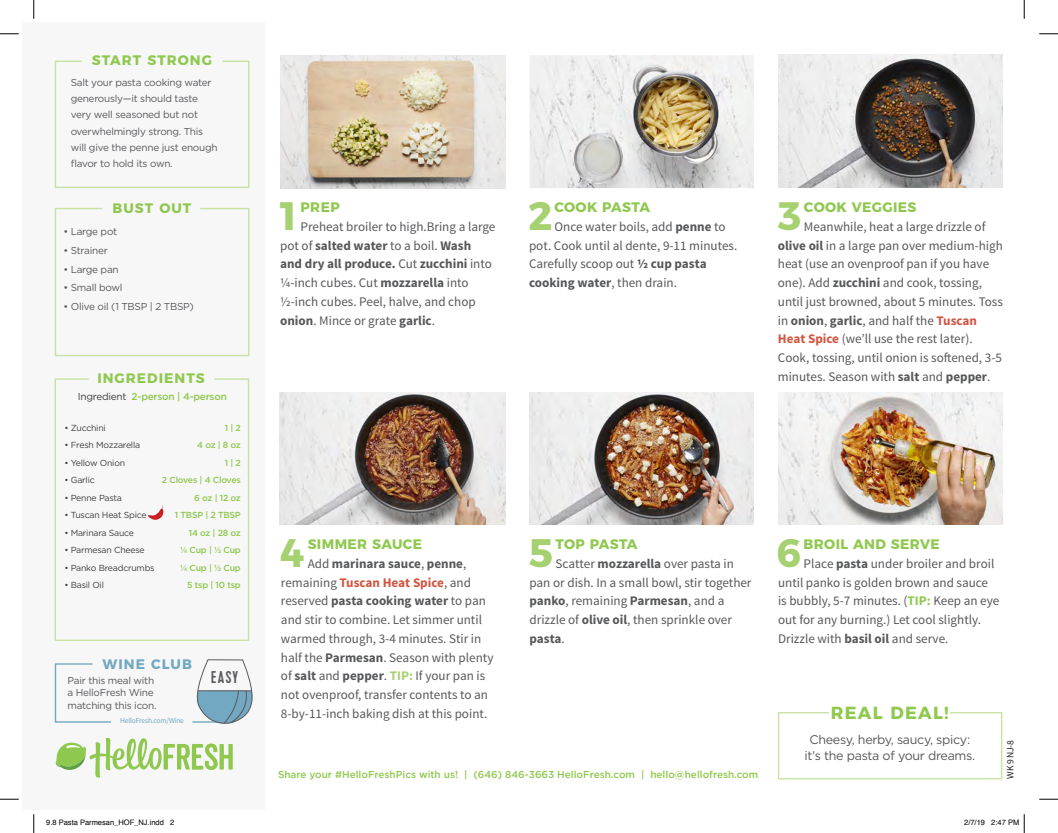
<style>
.page{position:relative;width:1058px;height:833px;background:#fff}
.page>*{position:absolute;margin:0;border:0;box-sizing:border-box;transform-origin:0 0}
.t1{font:700 39.62px "Montserrat";color:#a6d170}
.t2{font:700 17.5px "Montserrat";letter-spacing:.075em;color:#8fc84e}
.t3{font:17px "Kapra";color:#58595b}
.t4{font:700 13.75px "Montserrat";letter-spacing:.03em;color:#8fc84e}
.t5{font:700 13.75px "Montserrat";letter-spacing:.075em;color:#8fc84e}
.t6{font:700 13.75px "Montserrat";letter-spacing:.01em;color:#8fc84e}
.t7{font:700 13.75px "Montserrat";letter-spacing:.075em;color:#72a8c1}
.t8{font:13.12px/18.8px "Source Sans Pro";color:#57585a}
.t9{font:12.5px/16.8px "Gotham";letter-spacing:-.025em;color:#57585a;text-align:center}
.t10{font:10px/16.2px "Gotham";letter-spacing:-.025em;color:#57585a}
.t11{font:500 10px "Gotham";color:#8fc84e}
.t12{font:500 10px "Gotham";letter-spacing:-.025em;color:#8fc84e}
.t13{font:9.62px "Source Sans Pro";color:#231f20}
.t14{font:8.75px "Gotham";letter-spacing:-.025em;color:#3e3e3f}
.t15{font:500 8.75px/17.5px "Gotham";letter-spacing:-.025em;color:#8fc84e;text-align:right}
.t16{font:7.5px "Helvetica";color:#000}
.t17{font:7.5px "Source Sans Pro";letter-spacing:-.025em;color:#72a8c1}
.s1{font-weight:400;color:#3e3e3f}
.s2{font-weight:700}
.s3{font-weight:700;color:#d2543f}
.s4{font-weight:700;color:#a6d170}
.s5{font-weight:700;color:#8fc84e}
</style>
<div class="page">
<div style="left:23px;top:23px;width:242px;height:787px;background:#f7f7f8"></div>
<img style="left:281px;top:55px;width:224px;height:133px">
<img style="left:529px;top:55px;width:225px;height:133px">
<img style="left:529px;top:392px;width:224px;height:133px">
<img style="left:280px;top:392px;width:225px;height:133px">
<img style="left:778px;top:55px;width:224px;height:132px">
<img style="left:778px;top:392px;width:224px;height:133px">
<svg style="left:54px;top:207px;width:196px;height:150px"></svg>
<svg style="left:54px;top:378px;width:196px;height:263px"></svg>
<svg style="left:54px;top:60px;width:196px;height:128px"></svg>
<svg style="left:54px;top:663px;width:57px;height:60px"></svg>
<hr style="left:193px;top:721px;width:35px;height:1px;background:#72a8c1">
<svg style="left:197px;top:659px;width:55px;height:64px"></svg>
<svg style="left:56px;top:738px;width:177px;height:39px"></svg>
<svg style="left:777px;top:712px;width:226px;height:68px"></svg>
<svg style="left:0;top:33px;width:19px;height:2px"></svg>
<svg style="left:1039px;top:33px;width:19px;height:2px"></svg>
<svg style="left:0;top:798px;width:19px;height:2px"></svg>
<svg style="left:1039px;top:798px;width:19px;height:2px"></svg>
<svg style="left:33px;top:0;width:2px;height:19px"></svg>
<svg style="left:33px;top:814px;width:2px;height:19px"></svg>
<svg style="left:1023px;top:0;width:2px;height:19px"></svg>
<svg style="left:1023px;top:814px;width:2px;height:19px"></svg>
<p class="t5" style="left:92px;top:49px;width:122px">START STRONG</p>
<p class="t10" style="left:71px;top:74px;width:148px">Salt your pasta cooking water generously—it should taste very well seasoned but not overwhelmingly strong. This will give the penne just enough flavor to hold its own.</p>
<p class="t4" style="left:112px;top:196px;width:80px">BUST OUT</p>
<p class="t10" style="left:63px;top:223px;width:55px">• Large pot</p>
<p class="t10" style="left:63px;top:242px;width:46px">• Strainer</p>
<p class="t10" style="left:63px;top:261px;width:57px">• Large pan</p>
<p class="t10" style="left:63px;top:279px;width:61px">• Small bowl</p>
<p class="t10" style="left:63px;top:298px;width:132px">• Olive oil (1 TBSP | 2 TBSP)</p>
<p class="t5" style="left:97px;top:366px;width:109px">INGREDIENTS</p>
<p class="t12" style="left:78px;top:390px;width:151px"><span class="s1">Ingredient</span> 2-person | 4-person</p>
<p class="t15" style="left:162px;top:419px;width:80px">1 | 2<br>4 oz | 8 oz<br>1 | 2<br>2 Cloves | 4 Cloves<br>6 oz | 12 oz<br>1 TBSP | 2 TBSP<br>14 oz | 28 oz<br>¼ Cup | ½ Cup<br>¼ Cup | ½ Cup<br>5 tsp | 10 tsp</p>
<p class="t14" style="left:64px;top:422px;width:43px">• Zucchini</p>
<p class="t14" style="left:64px;top:439px;width:77px">• Fresh Mozzarella</p>
<p class="t14" style="left:64px;top:457px;width:62px">• Yellow Onion</p>
<p class="t14" style="left:64px;top:474px;width:32px">• Garlic</p>
<p class="t14" style="left:64px;top:492px;width:59px">• Penne Pasta</p>
<p class="t14" style="left:64px;top:509px;width:84px">• Tuscan Heat Spice</p>
<p class="t14" style="left:64px;top:527px;width:71px">• Marinara Sauce</p>
<p class="t14" style="left:64px;top:544px;width:82px">• Parmesan Cheese</p>
<p class="t14" style="left:64px;top:562px;width:92px">• Panko Breadcrumbs</p>
<p class="t14" style="left:64px;top:579px;width:41px">• Basil Oil</p>
<p class="t7" style="left:103px;top:653px;width:91px">WINE CLUB</p>
<p class="t10" style="left:68px;top:673px;width:90px;line-height:12.5px">Pair this meal with a HelloFresh Wine matching this icon.</p>
<p class="t17" style="left:120px;top:716px;width:65px">HelloFresh.com/Wine</p>
<p class="t3" style="left:211px;top:667px;width:28px">EASY</p>
<h1 class="t1" style="left:276px;top:183px;width:26px">1</h1>
<p class="t4" style="left:300px;top:196px;width:41px">PREP</p>
<p class="t8" style="left:280px;top:217px;width:217px;text-indent:20px">Preheat broiler to high.Bring a large pot of <span class="s2">salted water</span> to a boil. <span class="s2">Wash and dry all produce.</span> Cut <span class="s2">zucchini</span> into ¼-inch cubes. Cut <span class="s2">mozzarella</span> into ½-inch cubes. Peel, halve, and chop <span class="s2">onion</span>. Mince or grate <span class="s2">garlic</span>.</p>
<h1 class="t1" style="left:528px;top:183px;width:26px">2</h1>
<p class="t4" style="left:554px;top:196px;width:97px">COOK PASTA</p>
<p class="t8" style="left:529px;top:217px;width:210px;text-indent:25px">Once water boils, add <span class="s2">penne</span> to pot. Cook until al dente, 9-11 minutes.<br>Carefully scoop out <span class="s2">½ cup pasta cooking water</span>, then drain.</p>
<h1 class="t1" style="left:777px;top:183px;width:24px">3</h1>
<p class="t4" style="left:804px;top:196px;width:114px">COOK VEGGIES</p>
<p class="t8" style="left:777px;top:217px;width:227px;text-indent:26px">Meanwhile, heat a large drizzle of <span class="s2">olive oil</span> in a large pan over medium-high heat (use an ovenproof pan if you have one). Add <span class="s2">zucchini</span> and cook, tossing, until just browned, about 5 minutes. Toss in <span class="s2">onion</span>, <span class="s2">garlic</span>, and half the <span class="s3">Tuscan Heat Spice</span> (we’ll use the rest later).<br>Cook, tossing, until onion is softened, 3-5 minutes. Season with <span class="s2">salt</span> and <span class="s2">pepper</span>.</p>
<h1 class="t1" style="left:280px;top:520px;width:26px">4</h1>
<p class="t4" style="left:308px;top:533px;width:116px">SIMMER SAUCE</p>
<p class="t8" style="left:281px;top:554px;width:214px;text-indent:27px">Add <span class="s2">marinara sauce</span>, <span class="s2">penne</span>, remaining <span class="s3">Tuscan Heat Spice</span>, and reserved <span class="s2">pasta cooking water</span> to pan and stir to combine. Let simmer until warmed through, 3-4 minutes. Stir in half the <span class="s2">Parmesan</span>. Season with plenty of <span class="s2">salt</span> and <span class="s2">pepper</span>. <span class="s4">TIP:</span> If your pan is not ovenproof, transfer contents to an 8-by-11-inch baking dish at this point.</p>
<h1 class="t1" style="left:529px;top:520px;width:26px">5</h1>
<p class="t6" style="left:555px;top:533px;width:83px">TOP PASTA</p>
<p class="t8" style="left:529px;top:554px;width:223px;text-indent:26px">Scatter <span class="s2">mozzarella</span> over pasta in pan or dish. In a small bowl, stir together <span class="s2">panko</span>, remaining <span class="s2">Parmesan</span>, and a drizzle of <span class="s2">olive oil</span>, then sprinkle over <span class="s2">pasta</span>.</p>
<h1 class="t1" style="left:776px;top:520px;width:26px">6</h1>
<p class="t4" style="left:803px;top:533px;width:138px">BROIL AND SERVE</p>
<p class="t8" style="left:778px;top:554px;width:223px;text-indent:26px">Place <span class="s2">pasta</span> under broiler and broil until panko is golden brown and sauce is bubbly, 5-7 minutes. (<span class="s5">TIP:</span> Keep an eye out for any burning.) Let cool slightly.<br>Drizzle with <span class="s2">basil oil</span> and serve.</p>
<h2 class="t2" style="left:830px;top:698px;width:120px">REAL DEAL!</h2>
<p class="t11" style="left:278px;top:767px;width:482px">Share your #HelloFreshPics with us! | (646) 846-3663 HelloFresh.com | hello@hellofresh.com</p>
<p class="t9" style="left:804px;top:730px;width:172px">Cheesy, herby, saucy, spicy: it’s the pasta of your dreams.</p>
<p class="t13" style="left:1004px;top:778px;width:40px;rotate:-90deg">WK 9 NJ-8</p>
<p class="t16" style="left:46px;top:817px;width:129px">9.8 Pasta Parmesan_HOF_NJ.indd 2</p>
<p class="t16" style="left:964px;top:817px;width:57px">2/7/19 2:47 PM</p>
</div>
